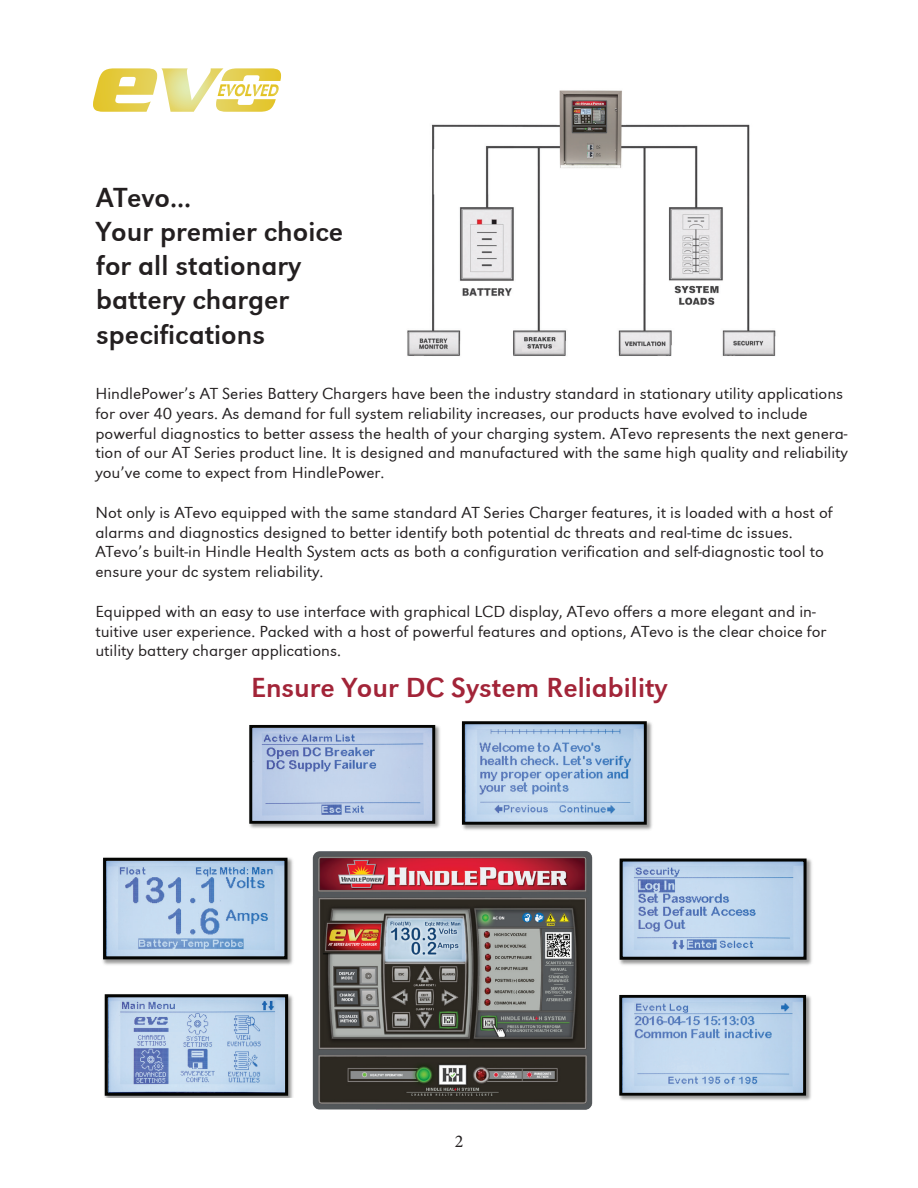
<style>
.page{position:relative;width:918px;height:1188px;background:#fff}
.page>*{position:absolute;margin:0;border:0;box-sizing:border-box;transform-origin:0 0}
.t1{font:28.5px/34.2px "URW Grotesk Regular 2";color:#231f20}
.t2{font:28.5px "URW Grotesk Regular 2";color:#a22438}
.t3{font:18px "Minion Pro";color:#231f20}
.t4{font:16.5px/19.8px "URW Grotesk Wid Lig Regular 2";color:#231f20}
</style>
<div class="page">
<img style="left:102px;top:857px;width:191px;height:108px">
<img style="left:107px;top:862px;width:177px;height:93px">
<div style="left:103px;top:858px;width:185px;height:101px;border:3px solid #040503"></div>
<img style="left:619px;top:858px;width:193px;height:107px">
<img style="left:624px;top:863px;width:179px;height:93px">
<div style="left:620px;top:859px;width:187px;height:101px;border:3px solid #040503"></div>
<img style="left:104px;top:994px;width:189px;height:103px">
<img style="left:109px;top:998px;width:175px;height:94px">
<div style="left:105px;top:994px;width:183px;height:102px;border:3px solid #040503"></div>
<img style="left:461px;top:721px;width:191px;height:109px">
<img style="left:466px;top:725px;width:177px;height:96px">
<div style="left:462px;top:721px;width:185px;height:104px;border:3px solid #040503"></div>
<img style="left:619px;top:994px;width:192px;height:107px">
<img style="left:623px;top:999px;width:179px;height:93px">
<div style="left:619px;top:995px;width:187px;height:101px;border:3px solid #040503"></div>
<img style="left:249px;top:725px;width:191px;height:103px">
<img style="left:253px;top:729px;width:178px;height:91px">
<div style="left:249px;top:725px;width:186px;height:99px;border:3px solid #040503"></div>
<img style="left:312px;top:851px;width:281px;height:259px">
<svg style="left:93px;top:68px;width:188px;height:44px"></svg>
<img style="left:407px;top:90px;width:369px;height:266px">
<h1 class="t1" style="left:96px;top:180px;width:249px">ATevo...<br>Your premier choice for all stationary battery charger specifications</h1>
<p class="t4" style="left:95px;top:383px;width:754px">HindlePower’s AT Series Battery Chargers have been the industry standard in stationary utility applications for over 40 years. As demand for full system reliability increases, our products have evolved to include powerful diagnostics to better assess the health of your charging system. ATevo represents the next genera&shy;tion of our AT Series product line. It is designed and manufactured with the same high quality and reliability you’ve come to expect from HindlePower.</p>
<p class="t4" style="left:95px;top:502px;width:739px">Not only is ATevo equipped with the same standard AT Series Charger features, it is loaded with a host of alarms and diagnostics designed to better identify both potential dc threats and real-time dc issues.<br>ATevo’s built-in Hindle Health System acts as both a configuration verification and self-diagnostic tool to ensure your dc system reliability.</p>
<p class="t4" style="left:95px;top:601px;width:733px">Equipped with an easy to use interface with graphical LCD display, ATevo offers a more elegant and in&shy;tuitive user experience. Packed with a host of powerful features and options, ATevo is the clear choice for utility battery charger applications.</p>
<h1 class="t2" style="left:251px;top:671px;width:418px">Ensure Your DC System Reliability</h1>
<p class="t3" style="left:455px;top:1129px;width:10px">2</p>
</div>
